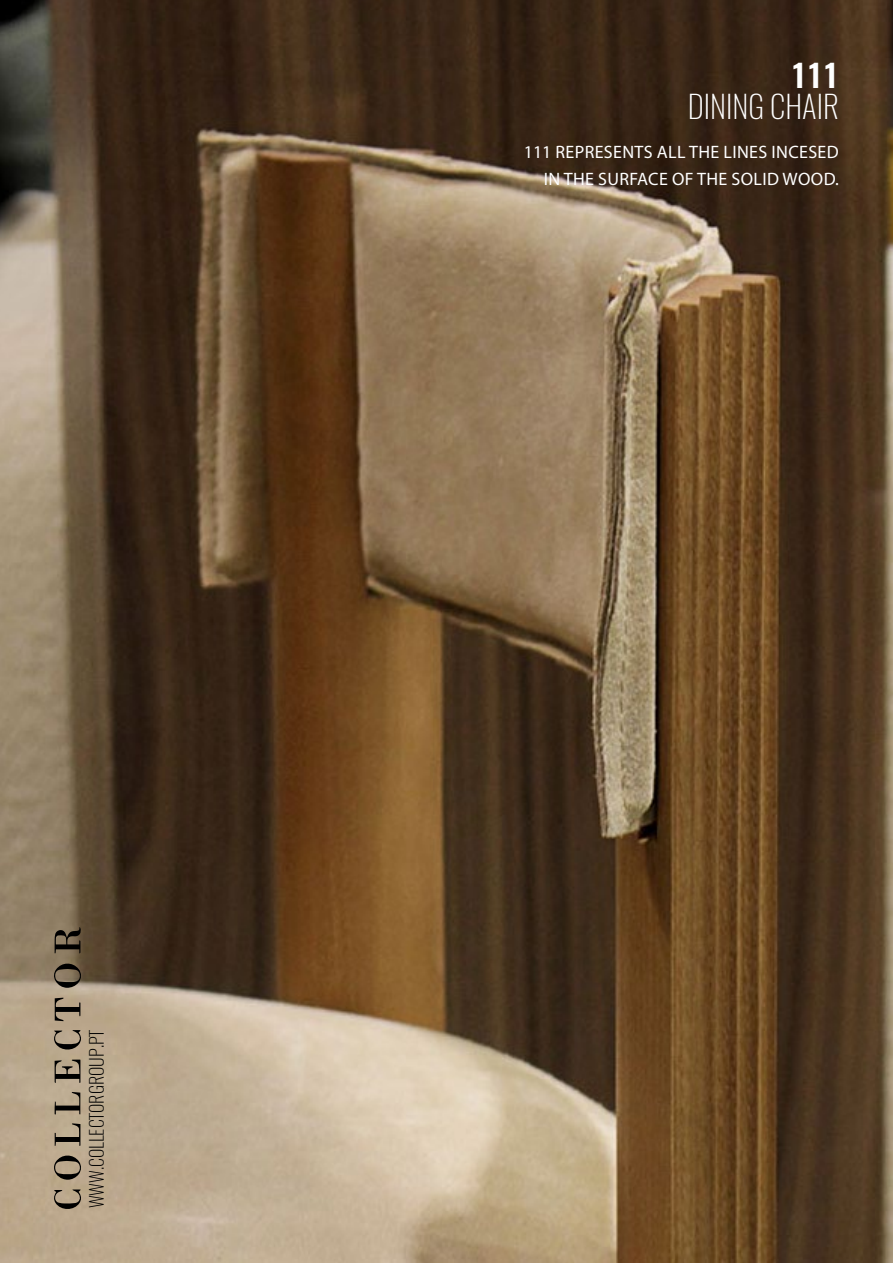
<style>
.page{position:relative;width:893px;height:1263px;background:#fff}
.page>*{position:absolute;margin:0;border:0;box-sizing:border-box;transform-origin:0 0}
.t1{font:200 31.05px "Oswald";color:#fff}
.t2{font:600 31.05px "Oswald";color:#fff}
.t3{font:18px/27px "Myriad Pro";letter-spacing:.02em;color:#fff;text-align:right}
.t4{font:200 18px "Oswald";color:#000}
</style>
<div class="page">
<img style="left:0;top:0;width:893px;height:1263px">
<svg style="left:55px;top:927px;width:27px;height:26px"></svg>
<svg style="left:53px;top:962px;width:29px;height:26px"></svg>
<svg style="left:54px;top:1153px;width:28px;height:27px"></svg>
<svg style="left:55px;top:1059px;width:26px;height:24px"></svg>
<svg style="left:55px;top:998px;width:25px;height:23px"></svg>
<svg style="left:55px;top:1123px;width:26px;height:23px"></svg>
<svg style="left:55px;top:1092px;width:25px;height:23px"></svg>
<svg style="left:53px;top:1030px;width:29px;height:21px"></svg>
<svg style="left:53px;top:1189px;width:29px;height:22px"></svg>
<p class="t4" style="left:85px;top:1208px;width:180px;rotate:-90deg">WWW.COLLECTORGROUP.PT</p>
<h1 class="t2" style="left:791px;top:54px;width:50px">111</h1>
<h1 class="t1" style="left:688px;top:86px;width:153px">DINING CHAIR</h1>
<p class="t3" style="left:524px;top:138px;width:317px">111 REPRESENTS ALL THE LINES INCESED<br>IN THE SURFACE OF THE SOLID WOOD.</p>
</div>
